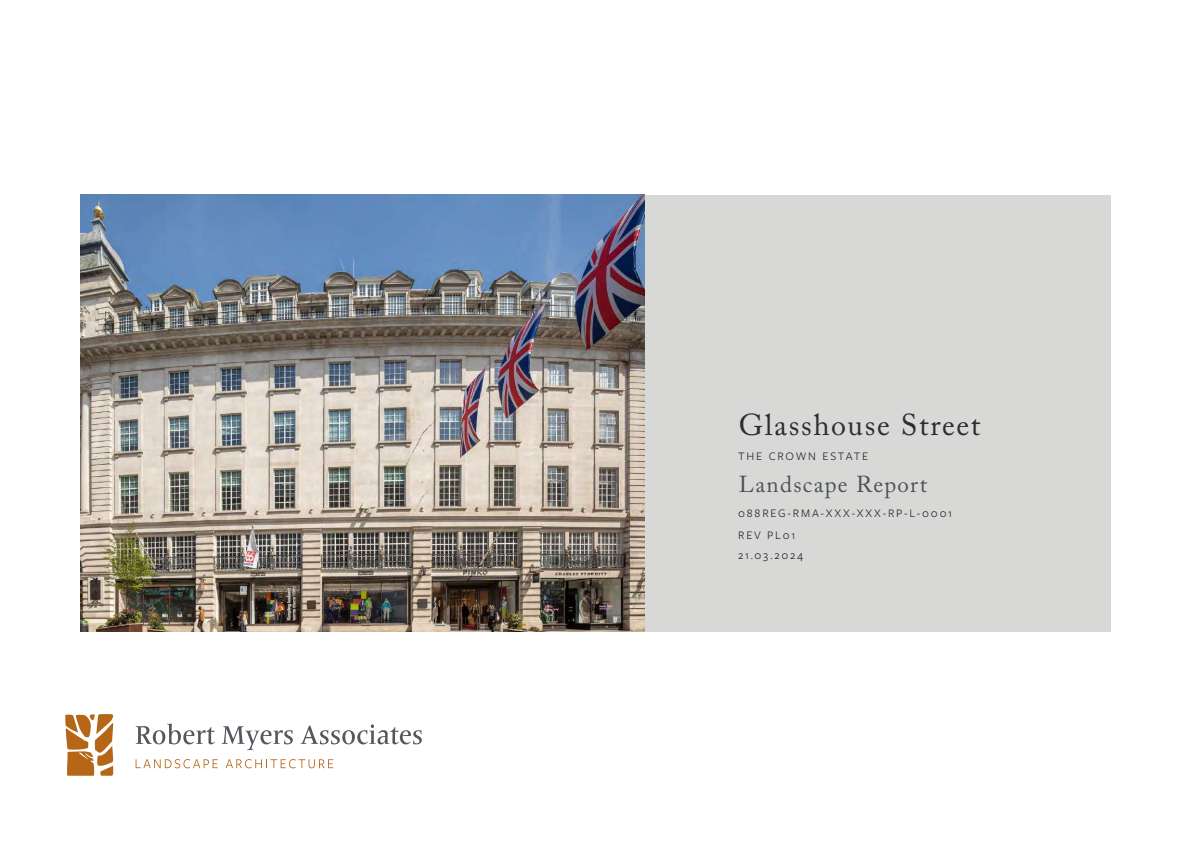
<style>
.page{position:relative;width:1191px;height:842px;background:#fff}
.page>*{position:absolute;margin:0;border:0;box-sizing:border-box;transform-origin:0 0}
.t1{font:30px "Adobe Caslon Pro";letter-spacing:.055em;color:#2a2d31}
.t2{font:23px "Adobe Caslon Pro";letter-spacing:.055em;color:#4d525a}
.t3{font:12px/20.3px "Freight Sans Pro";letter-spacing:.15em;color:#2a2d31}
</style>
<div class="page">
<div style="left:644px;top:195px;width:467px;height:436px;background:#d8d9d7"></div>
<svg style="left:136px;top:724px;width:79px;height:20px"></svg>
<svg style="left:221px;top:726px;width:72px;height:24px"></svg>
<svg style="left:300px;top:724px;width:122px;height:20px"></svg>
<svg style="left:136px;top:759px;width:82px;height:9px"></svg>
<svg style="left:226px;top:759px;width:107px;height:9px"></svg>
<svg style="left:65px;top:714px;width:49px;height:62px"></svg>
<img style="left:80px;top:195px;width:564px;height:436px">
<h1 class="t1" style="left:739px;top:407px;width:243px">Glasshouse Street</h1>
<p class="t3" style="left:738px;top:446px;width:132px">THE CROWN ESTATE</p>
<h2 class="t2" style="left:739px;top:471px;width:190px">Landscape Report</h2>
<p class="t3" style="left:738px;top:503px;width:215px">088REG-RMA-XXX-XXX-RP-L-0001</p>
<p class="t3" style="left:738px;top:525px;width:66px">REV PL01<br>21.03.2024</p>
</div>
